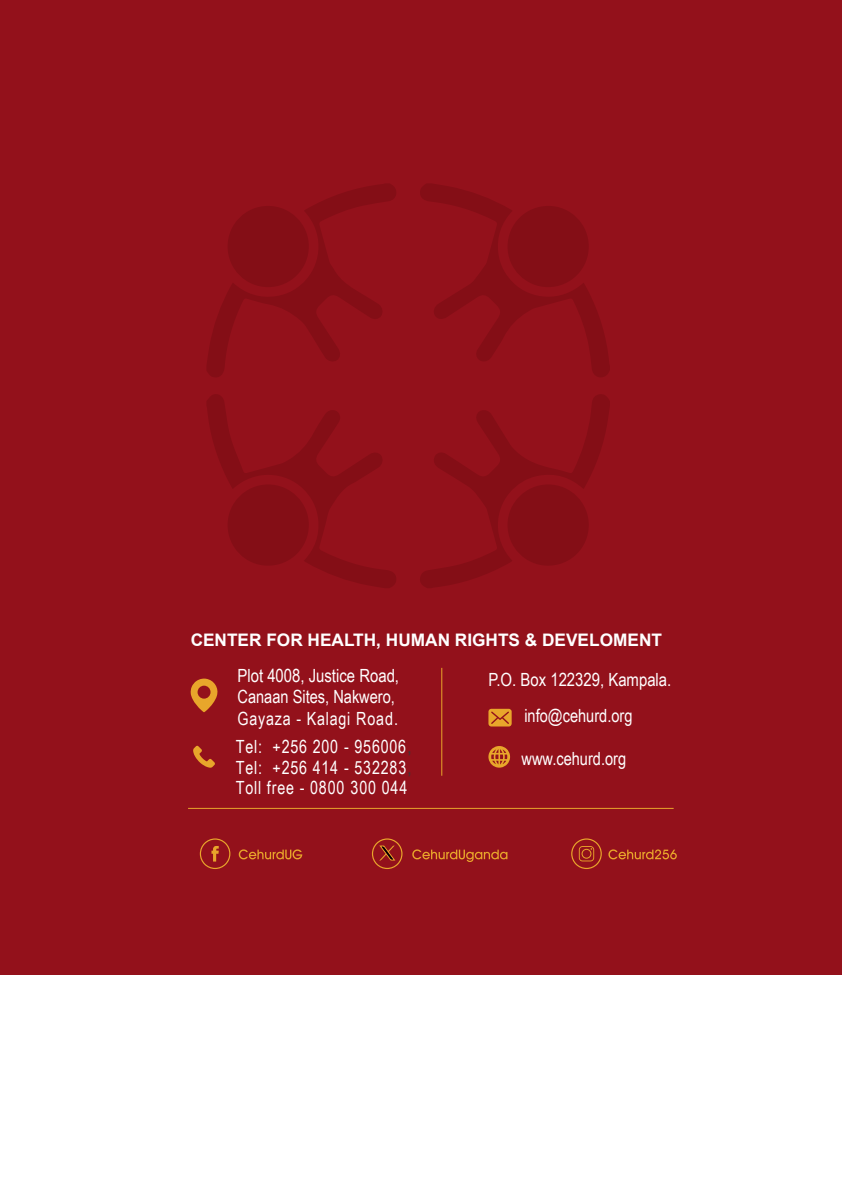
<style>
.page{position:relative;width:842px;height:1191px;background:#fff}
.page>*{position:absolute;margin:0;border:0;box-sizing:border-box;transform-origin:0 0}
.t1{font:18.2px/21.8px "Arial Narrow";color:#fff}
.t2{font:18.2px/20.4px "Arial Narrow";color:#fff;text-align:justify;scale:.96 1}
.t3{font:700 17.2px "Arial";color:#fff}
.s1{color:#383838}
</style>
<div class="page">
<div style="left:0;top:0;width:842px;height:975px;background:#93111b"></div>
<svg style="left:191px;top:678px;width:27px;height:34px"></svg>
<svg style="left:193px;top:745px;width:22px;height:22px"></svg>
<svg style="left:488px;top:709px;width:24px;height:17px"></svg>
<svg style="left:488px;top:746px;width:22px;height:21px"></svg>
<hr style="left:441px;top:668px;width:1px;height:107px;background:#e8a62b">
<hr style="left:188px;top:808px;width:485px;height:1px;background:#e8a62b">
<svg style="left:200px;top:838px;width:30px;height:31px"></svg>
<svg style="left:239px;top:849px;width:63px;height:10px"></svg>
<svg style="left:608px;top:849px;width:69px;height:10px"></svg>
<svg style="left:571px;top:838px;width:31px;height:31px"></svg>
<svg style="left:412px;top:849px;width:95px;height:13px"></svg>
<svg style="left:372px;top:838px;width:30px;height:31px"></svg>
<svg style="left:420px;top:184px;width:190px;height:193px"></svg>
<svg style="left:207px;top:394px;width:189px;height:194px"></svg>
<svg style="left:420px;top:394px;width:190px;height:194px"></svg>
<svg style="left:207px;top:184px;width:189px;height:193px"></svg>
<div style="left:507px;top:206px;width:82px;height:81px;background:#840e16;border-radius:50%"></div>
<div style="left:507px;top:484px;width:82px;height:81px;background:#840e16;border-radius:50%"></div>
<div style="left:228px;top:484px;width:81px;height:81px;background:#840e16;border-radius:50%"></div>
<div style="left:228px;top:206px;width:81px;height:81px;background:#840e16;border-radius:50%"></div>
<p class="t3" style="left:191px;top:627px;width:473px">CENTER FOR HEALTH, HUMAN RIGHTS &amp; DEVELOMENT</p>
<p class="t1" style="left:237px;top:663px;width:163px">Plot 4008, Justice Road,<br>Canaan Sites, Nakwero,<br>Gayaza - Kalagi Road.</p>
<p class="t2" style="left:236px;top:735px;width:184px">Tel: +256 200 - 956006<span class="s1">, </span>Tel: +256 414 - 532283<span class="s1">, </span>Toll free - 0800 300 044</p>
<p class="t1" style="left:488px;top:667px;width:184px">P.O. Box 122329, Kampala.</p>
<p class="t1" style="left:524px;top:704px;width:110px">info@cehurd.org</p>
<p class="t1" style="left:521px;top:746px;width:106px">www.cehurd.org</p>
</div>
